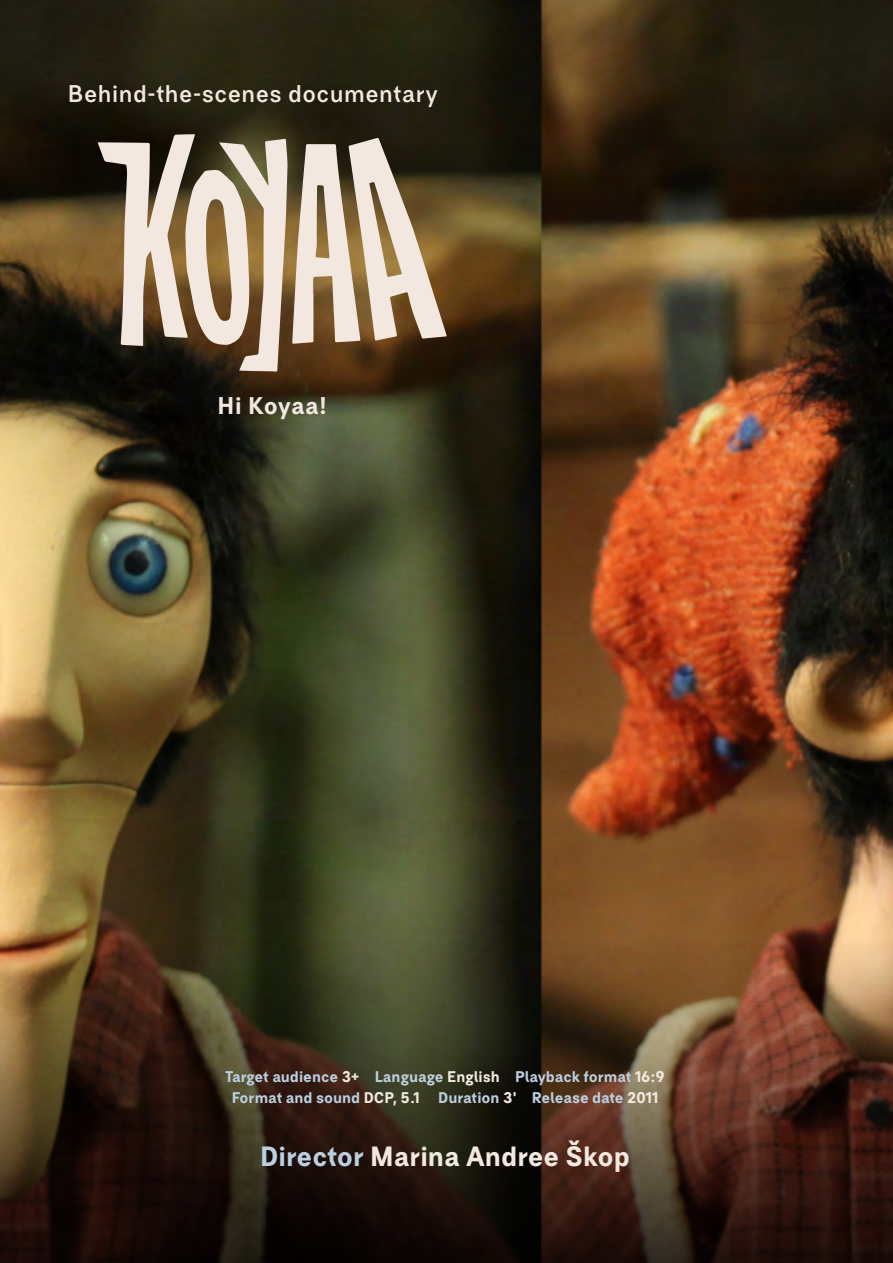
<style>
.page{position:relative;width:893px;height:1263px;background:#fff}
.page>*{position:absolute;margin:0;border:0;box-sizing:border-box;transform-origin:0 0}
.t1{font:700 27px "BC Falster Grotesk RB";color:#f2e8df}
.t2{font:700 23.4px "BC Falster Grotesk LM";letter-spacing:.02em;color:#f2e8df}
.t3{font:700 23.4px "BC Falster Grotesk RB";letter-spacing:.01em;color:#f2e8df}
.t4{font:700 15px/21px "BC Falster Grotesk RB";color:#bccfdf;text-align:center}
.s1{color:#f2e8df}
.s2{color:#bccfdf}
</style>
<div class="page">
<img style="left:0;top:0;width:893px;height:926px">
<img style="left:0;top:926px;width:893px;height:337px">
<svg style="left:98px;top:134px;width:349px;height:238px;background:#9c8c76"></svg>
<h2 class="t2" style="left:68px;top:78px;width:371px">Behind-the-scenes documentary</h2>
<h2 class="t3" style="left:218px;top:390px;width:111px">Hi Koyaa!</h2>
<p class="t4" style="left:225px;top:1066px;width:441px">Target audience <span class="s1">3+</span> Language <span class="s1">English</span> Playback format <span class="s1">16:9<br></span>Format and sound <span class="s1">DCP, 5.1</span> Duration <span class="s1">3'</span> Release date <span class="s1">2011</span></p>
<h1 class="t1" style="left:260px;top:1139px;width:371px"><span class="s2">Director</span> Marina Andree Škop</h1>
</div>
